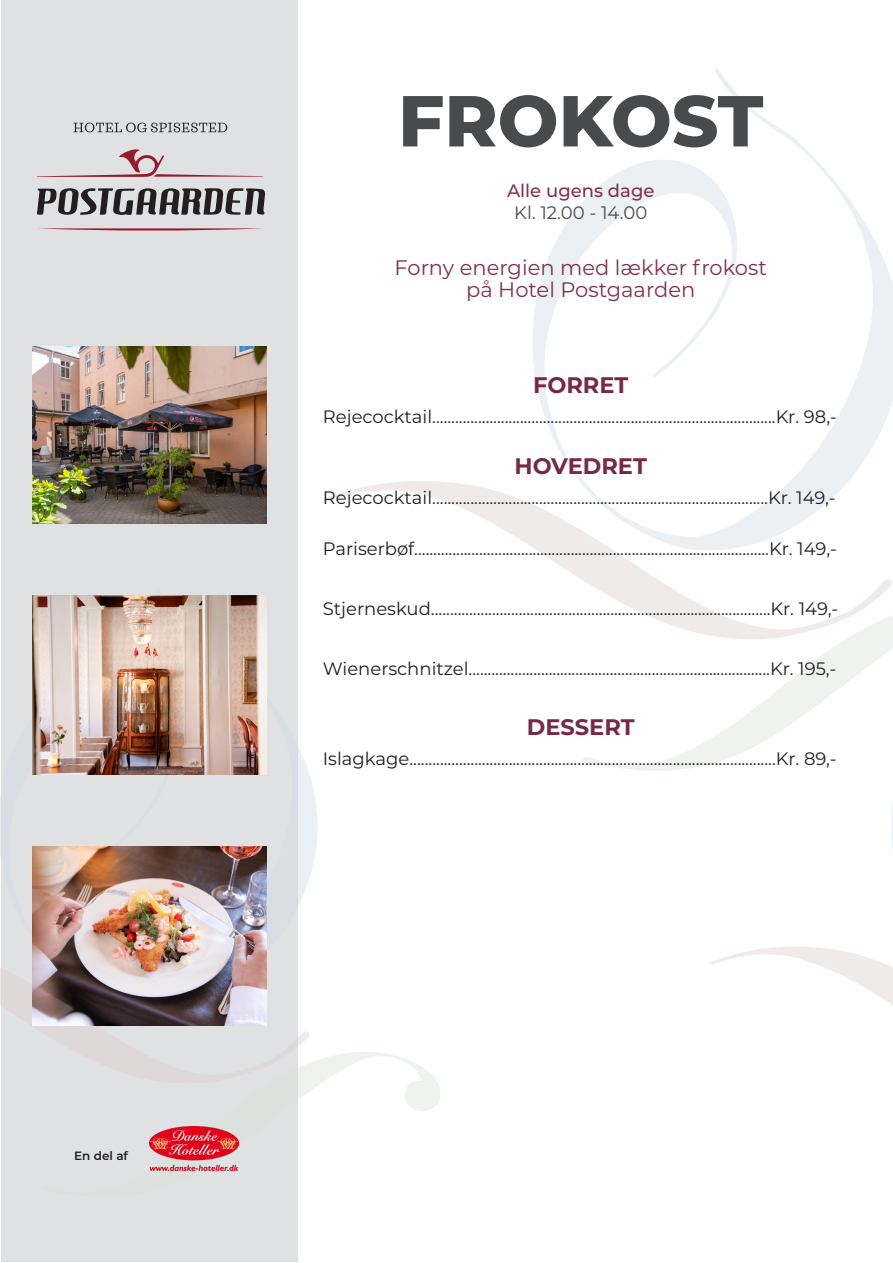
<style>
.page{position:relative;width:893px;height:1263px;background:#fff}
.page>*{position:absolute;margin:0;border:0;box-sizing:border-box;transform-origin:0 0}
.t1{font:800 72px "Montserrat";color:#494a4b}
.t2{font:700 22.5px "Montserrat";color:#772846}
.t3{font:21px "Montserrat";color:#842f4f}
.t4{font:18px "Montserrat";color:#231f20}
.t5{font:18px "Montserrat";color:#494a4b}
.t6{font:500 18px "Montserrat";color:#842f4f}
.t7{font:600 12px "Montserrat";color:#231f20}
</style>
<div class="page">
<div style="left:1px;top:1px;width:297px;height:1261px;background:#e0e1e2"></div>
<svg style="left:0;top:595px;width:318px;height:351px"></svg>
<svg style="left:179px;top:1052px;width:262px;height:95px"></svg>
<svg style="left:0;top:946px;width:310px;height:139px"></svg>
<svg style="left:711px;top:803px;width:182px;height:202px"></svg>
<svg style="left:73px;top:123px;width:154px;height:9px"></svg>
<svg style="left:38px;top:228px;width:224px;height:3px"></svg>
<svg style="left:37px;top:149px;width:226px;height:28px"></svg>
<svg style="left:37px;top:188px;width:228px;height:27px"></svg>
<img style="left:149px;top:1127px;width:89px;height:44px">
<svg style="left:532px;top:68px;width:361px;height:413px"></svg>
<svg style="left:582px;top:641px;width:311px;height:130px"></svg>
<svg style="left:324px;top:481px;width:569px;height:160px"></svg>
<img style="left:33px;top:846px;width:233px;height:179px">
<img style="left:33px;top:596px;width:233px;height:178px">
<img style="left:33px;top:347px;width:233px;height:176px">
<p class="t7" style="left:74px;top:1147px;width:55px">En del af</p>
<p class="t1" style="left:398px;top:68px;width:367px">FROKOST</p>
<p class="t6" style="left:507px;top:178px;width:149px">Alle ugens dage</p>
<p class="t5" style="left:514px;top:200px;width:135px">Kl. 12.00 - 14.00</p>
<p class="t3" style="left:395px;top:253px;width:374px">Forny energien med lækker frokost</p>
<p class="t3" style="left:466px;top:275px;width:231px">på Hotel Postgaarden</p>
<p class="t2" style="left:533px;top:369px;width:97px">FORRET</p>
<p class="t4" style="left:323px;top:404px;width:516px">Rejecocktail..........................................................................................Kr. 98,-</p>
<p class="t2" style="left:515px;top:450px;width:134px">HOVEDRET</p>
<p class="t4" style="left:323px;top:485px;width:514px">Rejecocktail........................................................................................Kr. 149,-</p>
<p class="t4" style="left:323px;top:536px;width:516px">Pariserbøf.............................................................................................Kr. 149,-</p>
<p class="t4" style="left:323px;top:596px;width:517px">Stjerneskud.........................................................................................Kr. 149,-</p>
<p class="t4" style="left:323px;top:656px;width:515px">Wienerschnitzel...............................................................................Kr. 195,-</p>
<p class="t2" style="left:527px;top:711px;width:109px">DESSERT</p>
<p class="t4" style="left:323px;top:746px;width:515px">Islagkage................................................................................................Kr. 89,-</p>
</div>
